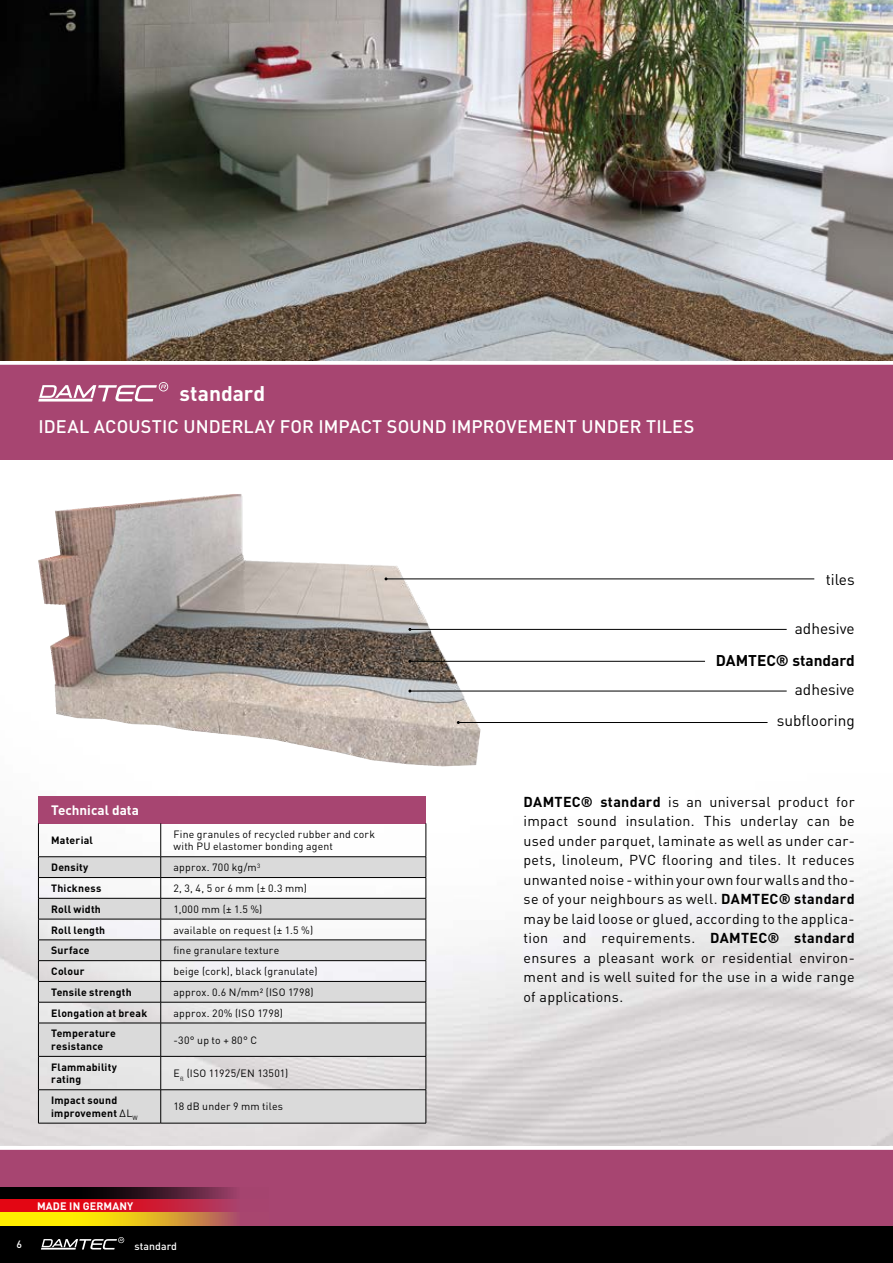
<style>
.page{position:relative;width:893px;height:1263px;background:#fff}
.page>*{position:absolute;margin:0;border:0;box-sizing:border-box;transform-origin:0 0}
.t1{font:700 21px "DIN Pro";color:#fff}
.t2{font:500 18px "DIN Pro";letter-spacing:.005em;color:#fff}
.t3{font:15.45px/30.8px "DIN Pro";color:#000;text-align:right}
.t4{font:700 15.45px "DIN Pro";color:#000}
.t5{font:14.25px/19.5px "DIN Pro";letter-spacing:.02em;color:#000;text-align:justify}
.t6{font:700 13.5px "DIN Pro";color:#fff}
.t7{font:700 10.8px "DIN Pro";letter-spacing:.01em;color:#fff}
.t8{font:10.5px/12.6px "DIN Pro";letter-spacing:.02em;color:#000}
.t9{font:700 10.5px/12.6px "DIN Pro";letter-spacing:.02em;color:#000}
.t10{font:500 10.5px "DIN Pro";letter-spacing:.01em;color:#fff}
.s1{font-weight:400}
.s2{font-weight:700}
</style>
<div class="page">
<div style="left:0;top:1149px;width:893px;height:114px;background:#a74571"></div>
<div style="left:0;top:1226px;width:893px;height:37px;background:#000"></div>
<div style="left:0;top:1145px;width:893px;height:5px;background:#fff"></div>
<img style="left:0;top:494px;width:893px;height:651px">
<div style="left:0;top:362px;width:893px;height:98px;background:#a74571"></div>
<div style="left:0;top:360px;width:893px;height:5px;background:#fff"></div>
<svg style="left:0;top:1187px;width:236px;height:13px;background:#37111d"></svg>
<svg style="left:0;top:1200px;width:230px;height:12px;background:#d41429"></svg>
<svg style="left:0;top:1212px;width:236px;height:14px;background:#e7c11c"></svg>
<img style="left:38px;top:494px;width:197px;height:241px">
<img style="left:0;top:0;width:892px;height:360px">
<hr style="left:892px;top:0;width:1px;height:360px;background:#ededed">
<svg style="left:38px;top:382px;width:130px;height:19px"></svg>
<svg style="left:41px;top:1237px;width:83px;height:12px"></svg>
<hr style="left:386px;top:578px;width:428px;height:1px;background:#000">
<hr style="left:410px;top:629px;width:377px;height:1px;background:#000">
<hr style="left:410px;top:661px;width:295px;height:1px;background:#000">
<hr style="left:410px;top:691px;width:377px;height:1px;background:#000">
<hr style="left:458px;top:722px;width:309px;height:1px;background:#000">
<div style="left:38px;top:796px;width:388px;height:27px;background:#a74571"></div>
<svg style="left:39px;top:857px;width:387px;height:266px;fill:#dadada"></svg>
<hr style="left:38px;top:823px;width:1px;height:33px;background:#000">
<hr style="left:160px;top:823px;width:1px;height:33px;background:#000">
<hr style="left:426px;top:823px;width:1px;height:33px;background:#000">
<hr style="left:38px;top:856px;width:123px;height:1px;background:#000">
<hr style="left:161px;top:856px;width:265px;height:1px;background:#000">
<hr style="left:38px;top:877px;width:123px;height:1px;background:#000">
<hr style="left:161px;top:877px;width:265px;height:1px;background:#000">
<hr style="left:38px;top:898px;width:123px;height:1px;background:#000">
<hr style="left:161px;top:898px;width:265px;height:1px;background:#000">
<hr style="left:38px;top:919px;width:123px;height:1px;background:#000">
<hr style="left:161px;top:919px;width:265px;height:1px;background:#000">
<hr style="left:38px;top:939px;width:123px;height:1px;background:#000">
<hr style="left:161px;top:939px;width:265px;height:1px;background:#000">
<hr style="left:38px;top:960px;width:123px;height:1px;background:#000">
<hr style="left:161px;top:960px;width:265px;height:1px;background:#000">
<hr style="left:38px;top:981px;width:123px;height:1px;background:#000">
<hr style="left:161px;top:981px;width:265px;height:1px;background:#000">
<hr style="left:38px;top:1002px;width:123px;height:1px;background:#000">
<svg style="left:38px;top:857px;width:1px;height:166px"></svg>
<hr style="left:161px;top:1002px;width:265px;height:1px;background:#000">
<svg style="left:160px;top:857px;width:1px;height:166px"></svg>
<svg style="left:426px;top:857px;width:1px;height:166px"></svg>
<hr style="left:38px;top:1023px;width:123px;height:1px;background:#000">
<hr style="left:38px;top:1023px;width:1px;height:33px;background:#000">
<hr style="left:161px;top:1023px;width:265px;height:1px;background:#000">
<hr style="left:160px;top:1023px;width:1px;height:33px;background:#000">
<hr style="left:426px;top:1023px;width:1px;height:33px;background:#000">
<hr style="left:38px;top:1056px;width:123px;height:1px;background:#000">
<hr style="left:38px;top:1056px;width:1px;height:33px;background:#000">
<hr style="left:161px;top:1056px;width:265px;height:1px;background:#000">
<hr style="left:160px;top:1056px;width:1px;height:33px;background:#000">
<hr style="left:426px;top:1056px;width:1px;height:33px;background:#000">
<hr style="left:38px;top:1089px;width:123px;height:1px;background:#000">
<hr style="left:38px;top:1090px;width:1px;height:33px;background:#000">
<hr style="left:161px;top:1089px;width:265px;height:1px;background:#000">
<hr style="left:160px;top:1090px;width:1px;height:33px;background:#000">
<hr style="left:426px;top:1090px;width:1px;height:33px;background:#000">
<hr style="left:38px;top:1123px;width:123px;height:1px;background:#000">
<hr style="left:161px;top:1123px;width:265px;height:1px;background:#000">
<h1 class="t1" style="left:180px;top:379px;width:87px">standard</h1>
<p class="t2" style="left:38px;top:414px;width:657px">IDEAL ACOUSTIC UNDERLAY FOR IMPACT SOUND IMPROVEMENT UNDER TILES</p>
<p class="t6" style="left:51px;top:801px;width:89px">Technical data</p>
<p class="t9" style="left:51px;top:833px;width:43px">Material</p>
<p class="t8" style="left:173px;top:827px;width:203px">Fine granules of recycled rubber and cork with PU elastomer bonding agent</p>
<p class="t9" style="left:51px;top:861px;width:39px">Density</p>
<p class="t8" style="left:173px;top:861px;width:88px">approx. 700 kg/m<sup>3</sup></p>
<p class="t9" style="left:51px;top:881px;width:52px">Thickness</p>
<p class="t8" style="left:173px;top:881px;width:135px">2, 3, 4, 5 or 6 mm (± 0.3 mm)</p>
<p class="t9" style="left:51px;top:902px;width:51px">Roll width</p>
<p class="t8" style="left:173px;top:902px;width:90px">1,000 mm (± 1.5 %)</p>
<p class="t9" style="left:51px;top:923px;width:56px">Roll length</p>
<p class="t8" style="left:173px;top:923px;width:141px">available on request (± 1.5 %)</p>
<p class="t9" style="left:51px;top:944px;width:40px">Surface</p>
<p class="t8" style="left:173px;top:944px;width:107px">fine granulare texture</p>
<p class="t9" style="left:51px;top:964px;width:35px">Colour</p>
<p class="t8" style="left:173px;top:964px;width:146px">beige (cork), black (granulate)</p>
<p class="t9" style="left:51px;top:985px;width:82px">Tensile strength</p>
<p class="t8" style="left:173px;top:985px;width:142px">approx. 0.6 N/mm² (ISO 1798)</p>
<p class="t9" style="left:51px;top:1006px;width:98px">Elongation at break</p>
<p class="t8" style="left:173px;top:1006px;width:111px">approx. 20% (ISO 1798)</p>
<p class="t9" style="left:51px;top:1027px;width:66px">Temperature resistance</p>
<p class="t8" style="left:173px;top:1033px;width:85px">-30° up to + 80° C</p>
<p class="t9" style="left:51px;top:1060px;width:67px">Flammability rating</p>
<p class="t8" style="left:173px;top:1066px;width:116px">E<sub>fl</sub> (ISO 11925/EN 13501)</p>
<p class="t9" style="left:51px;top:1094px;width:88px">Impact sound improvement <span class="s1">ΔL</span><sub>W</sub></p>
<p class="t8" style="left:173px;top:1100px;width:111px">18 dB under 9 mm tiles</p>
<p class="t10" style="left:16px;top:1237px;width:7px">6</p>
<p class="t7" style="left:37px;top:1199px;width:98px">MADE IN GERMANY</p>
<p class="t10" style="left:135px;top:1238px;width:44px">standard</p>
<p class="t3" style="left:826px;top:563px;width:31px">tiles</p>
<p class="t3" style="left:795px;top:613px;width:61px">adhesive</p>
<p class="t4" style="left:716px;top:650px;width:140px">DAMTEC® standard</p>
<p class="t3" style="left:777px;top:674px;width:79px">adhesive subflooring</p>
<p class="t5" style="left:523px;top:791px;width:333px"><span class="s2">DAMTEC® standard</span> is an universal product for impact sound insulation. This underlay can be used under parquet, laminate as well as under car&shy;pets, linoleum, PVC flooring and tiles. It reduces unwanted noise - within your own four walls and tho&shy;se of your neighbours as well. <span class="s2">DAMTEC® standard </span>may be laid loose or glued, according to the applica&shy;tion and requirements. <span class="s2">DAMTEC® standard </span>ensures a pleasant work or residential environ&shy;ment and is well suited for the use in a wide range of applications.</p>
</div>
